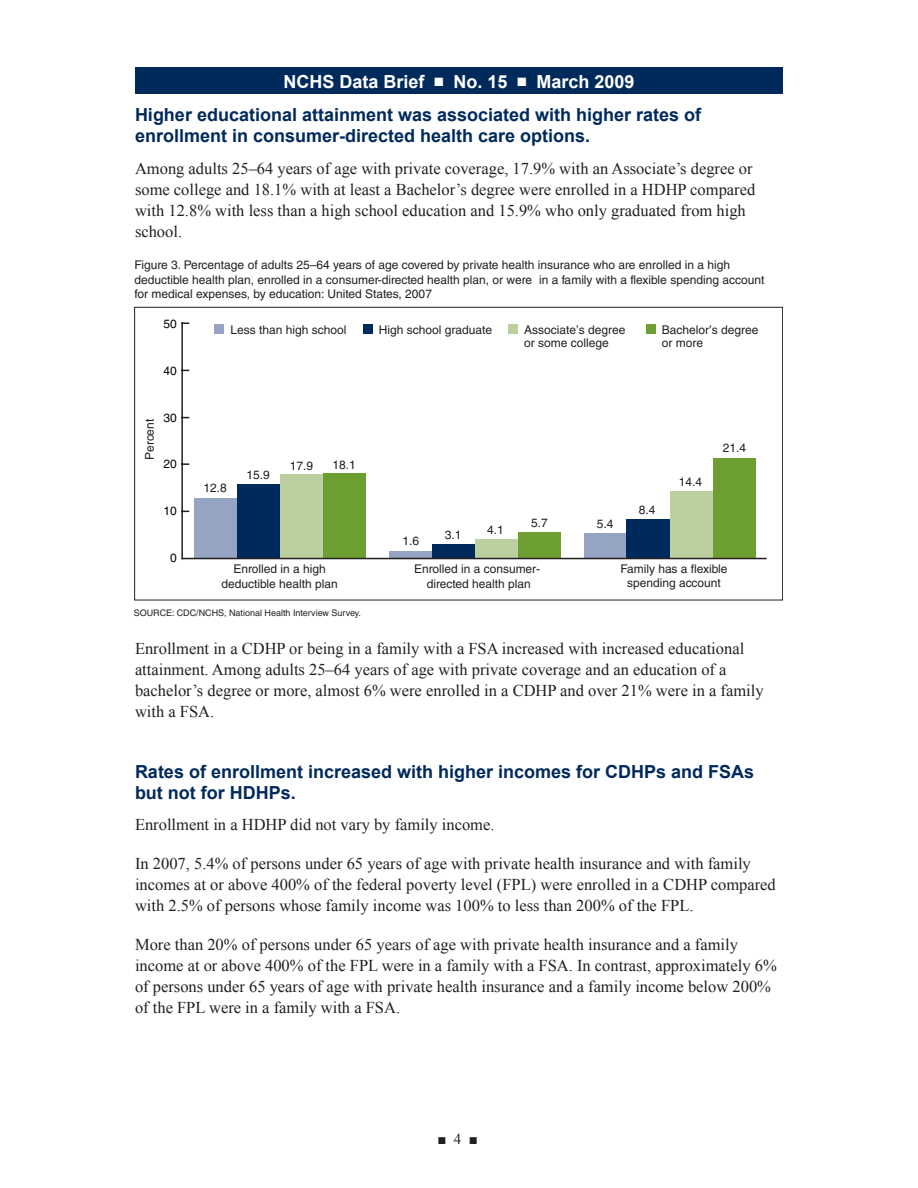
<style>
.page{position:relative;width:918px;height:1188px;background:#fff}
.page>*{position:absolute;margin:0;border:0;box-sizing:border-box;transform-origin:0 0}
.Heading_2{font:700 18px/21px "Arial";color:#002a5c}
.t1{font:700 18px "Arial";color:#fff}
.t2{font:16.5px/21px "Times New Roman";color:#231f20}
.t3{font:15px "Times New Roman";color:#231f20}
.t4{font:12px/14.4px "Helvetica LT Std";color:#231f20}
.t5{font:12px "Helvetica LT Std";color:#030505}
.t6{font:9px "Helvetica LT Std";color:#231f20}
</style>
<div class="page">
<div style="left:135px;top:68px;width:648px;height:26px;background:#002a5c"></div>
<hr style="left:181px;top:323px;width:2px;height:236px;background:#231f20">
<div style="left:194px;top:498px;width:43px;height:61px;background:#95a4c2"></div>
<div style="left:237px;top:484px;width:43px;height:75px;background:#002a5c"></div>
<div style="left:280px;top:474px;width:43px;height:85px;background:#bcd09f"></div>
<div style="left:323px;top:473px;width:43px;height:86px;background:#6d9e31"></div>
<svg style="left:390px;top:551px;width:42px;height:7px"></svg>
<div style="left:432px;top:544px;width:43px;height:15px;background:#002a5c"></div>
<div style="left:475px;top:539px;width:43px;height:20px;background:#bcd09f"></div>
<div style="left:518px;top:532px;width:43px;height:27px;background:#6d9e31"></div>
<div style="left:584px;top:533px;width:43px;height:26px;background:#95a4c2"></div>
<div style="left:627px;top:519px;width:43px;height:40px;background:#002a5c"></div>
<div style="left:670px;top:491px;width:43px;height:68px;background:#bcd09f"></div>
<div style="left:713px;top:458px;width:43px;height:101px;background:#6d9e31"></div>
<div style="left:214px;top:324px;width:10px;height:10px;background:#95a4c2"></div>
<div style="left:363px;top:324px;width:9px;height:10px;background:#002a5c"></div>
<div style="left:508px;top:324px;width:10px;height:10px;background:#bcd09f"></div>
<div style="left:646px;top:324px;width:9px;height:10px;background:#6d9e31"></div>
<hr style="left:182px;top:558px;width:584px;height:1px;background:#231f20">
<p class="t1" style="left:284px;top:69px;width:352px">NCHS Data Brief ■ No. 15 ■ March 2009</p>
<p class="Heading_2" style="left:135px;top:105px;width:568px">Higher educational attainment was associated with higher rates of enrollment in consumer-directed health care options.</p>
<p class="t2" style="left:135px;top:158px;width:622px">Among adults 25–64 years of age with private coverage, 17.9% with an Associate’s degree or some college and 18.1% with at least a Bachelor’s degree were enrolled in a HDHP compared with 12.8% with less than a high school education and 15.9% who only graduated from high school.</p>
<p class="t4" style="left:134px;top:258px;width:632px">Figure 3. Percentage of adults 25–64 years of age covered by private health insurance who are enrolled in a high deductible health plan, enrolled in a consumer-directed health plan, or were in a family with a flexible spending account for medical expenses, by education: United States, 2007</p>
<p class="t5" style="left:163px;top:316px;width:15px">50</p>
<p class="t5" style="left:163px;top:364px;width:15px">40</p>
<p class="t4" style="left:142px;top:460px;width:42px;rotate:-90deg">Percent</p>
<p class="t5" style="left:163px;top:411px;width:15px">30</p>
<p class="t5" style="left:163px;top:457px;width:15px">20</p>
<p class="t5" style="left:163px;top:504px;width:15px">10</p>
<p class="t5" style="left:170px;top:551px;width:8px">0</p>
<p class="t4" style="left:231px;top:322px;width:118px">Less than high school</p>
<p class="t4" style="left:379px;top:322px;width:115px">High school graduate</p>
<p class="t4" style="left:524px;top:323px;width:103px;line-height:13.5px">Associate’s degree or some college</p>
<p class="t4" style="left:662px;top:323px;width:98px;line-height:13.5px">Bachelor’s degree or more</p>
<p class="t4" style="left:204px;top:481px;width:25px">12.8</p>
<p class="t4" style="left:246px;top:468px;width:25px">15.9</p>
<p class="t4" style="left:290px;top:459px;width:25px">17.9</p>
<p class="t4" style="left:333px;top:458px;width:25px">18.1</p>
<p class="t4" style="left:402px;top:534px;width:18px">1.6</p>
<p class="t4" style="left:445px;top:527px;width:18px">3.1</p>
<p class="t4" style="left:487px;top:523px;width:18px">4.1</p>
<p class="t4" style="left:531px;top:515px;width:18px">5.7</p>
<p class="t4" style="left:597px;top:517px;width:18px">5.4</p>
<p class="t4" style="left:639px;top:503px;width:18px">8.4</p>
<p class="t4" style="left:679px;top:475px;width:25px">14.4</p>
<p class="t4" style="left:723px;top:440px;width:25px">21.4</p>
<p class="t4" style="left:222px;top:562px;width:118px;text-align:center">Enrolled in a high deductible health plan</p>
<p class="t4" style="left:414px;top:562px;width:128px;text-align:center">Enrolled in a consumer&shy;directed health plan</p>
<p class="t4" style="left:621px;top:562px;width:108px;text-align:center">Family has a flexible spending account</p>
<p class="t6" style="left:134px;top:607px;width:229px">SOURCE: CDC/NCHS, National Health Interview Survey.</p>
<p class="t2" style="left:135px;top:638px;width:630px">Enrollment in a CDHP or being in a family with a FSA increased with increased educational attainment. Among adults 25–64 years of age with private coverage and an education of a bachelor’s degree or more, almost 6% were enrolled in a CDHP and over 21% were in a family with a FSA.</p>
<p class="Heading_2" style="left:135px;top:761px;width:621px">Rates of enrollment increased with higher incomes for CDHPs and FSAs but not for HDHPs.</p>
<p class="t2" style="left:135px;top:814px;width:361px">Enrollment in a HDHP did not vary by family income.</p>
<p class="t2" style="left:135px;top:853px;width:642px">In 2007, 5.4% of persons under 65 years of age with private health insurance and with family incomes at or above 400% of the federal poverty level (FPL) were enrolled in a CDHP compared with 2.5% of persons whose family income was 100% to less than 200% of the FPL.</p>
<p class="t2" style="left:135px;top:934px;width:643px">More than 20% of persons under 65 years of age with private health insurance and a family income at or above 400% of the FPL were in a family with a FSA. In contrast, approximately 6% of persons under 65 years of age with private health insurance and a family income below 200% of the FPL were in a family with a FSA.</p>
<p class="t3" style="left:437px;top:1129px;width:42px">■4■</p>
</div>
